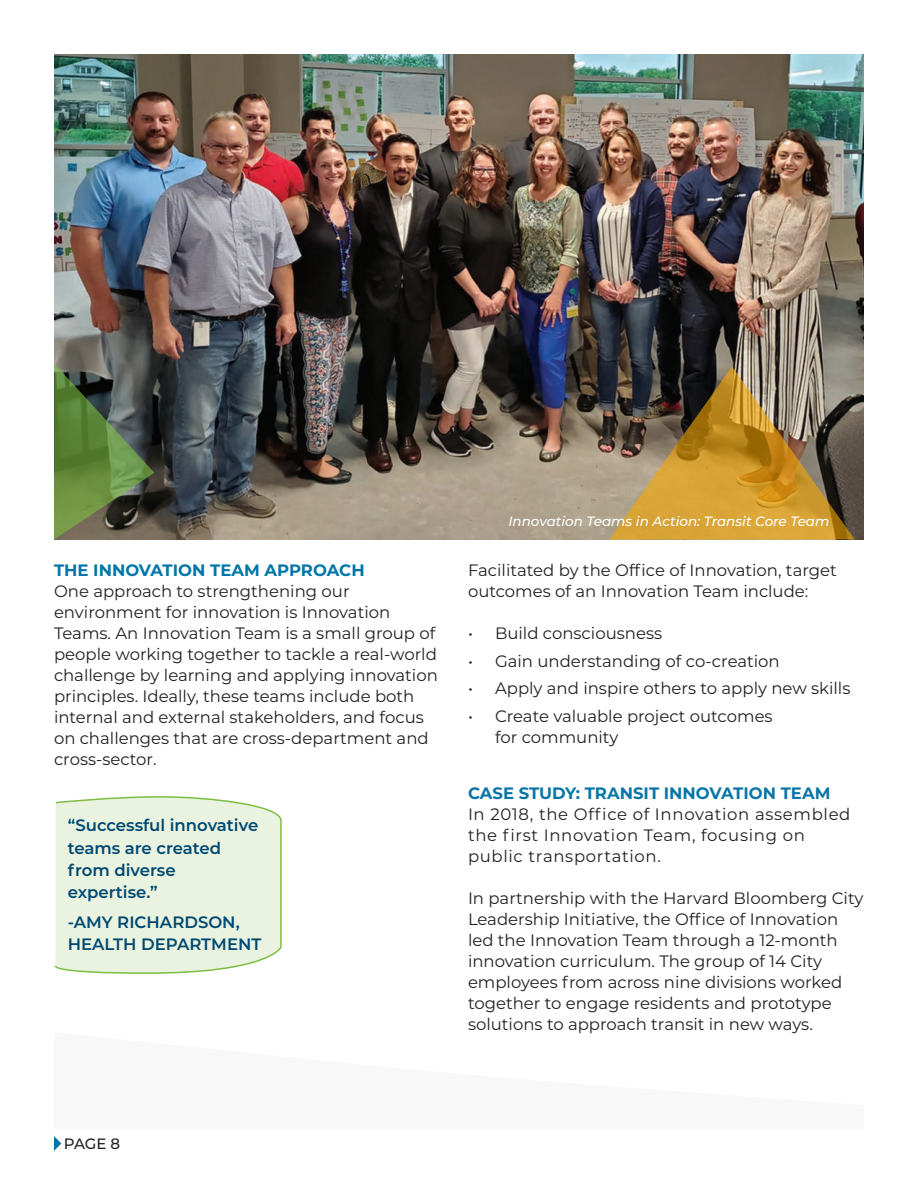
<style>
.page{position:relative;width:918px;height:1188px;background:#fff}
.page>*{position:absolute;margin:0;border:0;box-sizing:border-box;transform-origin:0 0}
.t1{font:16.5px/21px "Montserrat";color:#231f20}
.t2{font:16.5px/21px "Montserrat";letter-spacing:.04em;color:#231f20}
.Body_copy{font:600 16.5px/22.2px "Montserrat";color:#004973}
.t3{font:700 16.5px "Montserrat";color:#0875a8}
.t4{font:700 16.5px "Montserrat";color:#0076a9}
.t5{font:500 15px "Montserrat";color:#231f20}
.t6{font:italic 500 13.5px "Montserrat";color:#fff}
</style>
<div class="page">
<svg style="left:54px;top:1136px;width:7px;height:15px"></svg>
<img style="left:54px;top:54px;width:810px;height:486px">
<svg style="left:54px;top:364px;width:100px;height:176px;background:#586d43"></svg>
<svg style="left:609px;top:366px;width:246px;height:174px;background:#9b7c41"></svg>
<svg style="left:54px;top:796px;width:228px;height:178px;background:#e8f2dd"></svg>
<p class="t4" style="left:54px;top:558px;width:312px">THE INNOVATION TEAM APPROACH</p>
<p class="t1" style="left:54px;top:580px;width:385px">One approach to strengthening our environment for innovation is Innovation Teams. An Innovation Team is a small group of people working together to tackle a real-world challenge by learning and applying innovation principles. Ideally, these teams include both internal and external stakeholders, and focus on challenges that are cross-department and cross-sector.</p>
<p class="Body_copy" style="left:68px;top:814px;width:192px">“Successful innovative teams are created from diverse expertise.”</p>
<p class="Body_copy" style="left:68px;top:910px;width:195px">-AMY RICHARDSON,<br>HEALTH DEPARTMENT</p>
<p class="t6" style="left:508px;top:511px;width:323px">Innovation Teams in Action: Transit Core Team</p>
<p class="t1" style="left:468px;top:559px;width:370px">Facilitated by the Office of Innovation, target outcomes of an Innovation Team include:</p>
<p class="t1" style="left:468px;top:622px;width:196px">• Build consciousness</p>
<p class="t1" style="left:468px;top:650px;width:313px">• Gain understanding of co-creation</p>
<p class="t1" style="left:468px;top:677px;width:384px">• Apply and inspire others to apply new skills</p>
<p class="t1" style="left:495px;top:705px;width:279px;text-indent:-27px">• Create valuable project outcomes for community</p>
<p class="t3" style="left:468px;top:781px;width:364px">CASE STUDY: TRANSIT INNOVATION TEAM</p>
<p class="t2" style="left:468px;top:803px;width:384px">In 2018, the Office of Innovation assembled the first Innovation Team, focusing on public transportation.</p>
<p class="t1" style="left:468px;top:887px;width:397px">In partnership with the Harvard Bloomberg City Leadership Initiative, the Office of Innovation led the Innovation Team through a 12-month innovation curriculum. The group of 14 City employees from across nine divisions worked together to engage residents and prototype solutions to approach transit in new ways.</p>
<p class="t5" style="left:64px;top:1133px;width:58px">PAGE 8</p>
</div>
